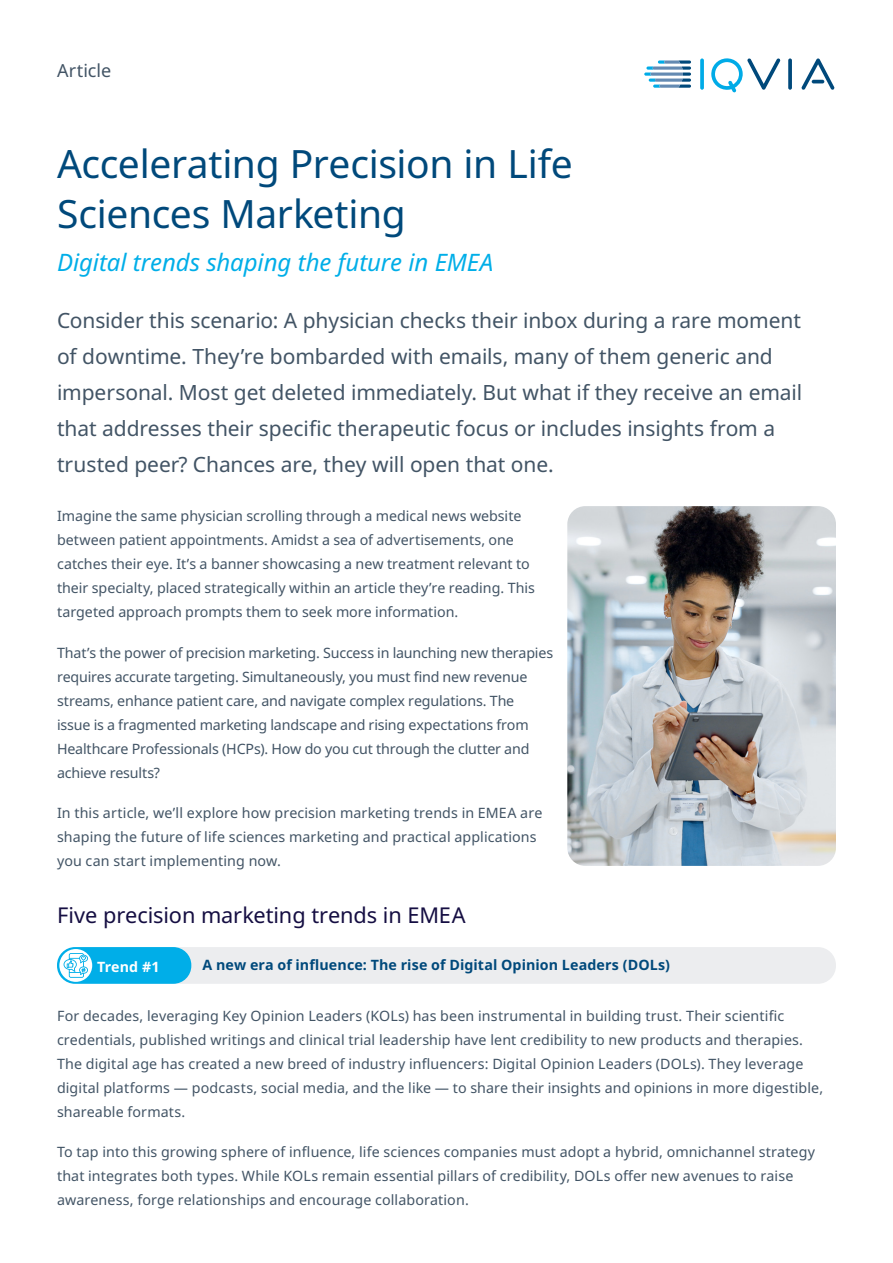
<style>
.page{position:relative;width:893px;height:1263px;background:#fff}
.page>*{position:absolute;margin:0;border:0;box-sizing:border-box;transform-origin:0 0}
.t1{font:39px/49.5px "Noto Sans";letter-spacing:-.01em;color:#00497b}
.Title_subhead{font:italic 24px "Noto Sans";letter-spacing:-.005em;color:#00aee8}
.Section_heading{font:21.75px "Noto Sans";letter-spacing:-.005em;color:#150e42}
.Intro{font:21px/36px "Noto Sans";letter-spacing:-.005em;color:#425465}
.t2{font:18px "Noto Sans";color:#425465}
.Body_copy_-_Space{font:14.25px/24px "Noto Sans";letter-spacing:.005em;color:#425465}
.Subheading{font:700 14.25px "Noto Sans";letter-spacing:.01em;color:#00497b}
.Body_copy_-_Space-2{font:700 14.25px "Noto Sans";letter-spacing:.01em;color:#fff}
</style>
<div class="page">
<div style="left:114px;top:947px;width:722px;height:37px;background:#ecedef;border-radius:18px"></div>
<div style="left:57px;top:947px;width:134px;height:37px;background:#00aee8;border-radius:18px"></div>
<div style="left:59px;top:949px;width:33px;height:33px;background:#fff;border-radius:50%"></div>
<img style="left:567px;top:506px;width:269px;height:360px">
<svg style="left:64px;top:953px;width:24px;height:25px"></svg>
<svg style="left:700px;top:58px;width:4px;height:32px"></svg>
<svg style="left:788px;top:58px;width:4px;height:32px"></svg>
<svg style="left:711px;top:58px;width:69px;height:35px"></svg>
<svg style="left:801px;top:58px;width:34px;height:32px"></svg>
<svg style="left:644px;top:60px;width:47px;height:28px"></svg>
<p class="t2" style="left:57px;top:58px;width:56px">Article</p>
<p class="t1" style="left:57px;top:140px;width:517px">Accelerating Precision in Life<br>Sciences Marketing</p>
<p class="Title_subhead" style="left:57px;top:245px;width:438px">Digital trends shaping the future in EMEA</p>
<p class="Intro" style="left:57px;top:303px;width:747px">Consider this scenario: A physician checks their inbox during a rare moment of downtime. They’re bombarded with emails, many of them generic and impersonal. Most get deleted immediately. But what if they receive an email that addresses their specific therapeutic focus or includes insights from a trusted peer? Chances are, they will open that one.</p>
<p class="Body_copy_-_Space" style="left:57px;top:504px;width:479px">Imagine the same physician scrolling through a medical news website between patient appointments. Amidst a sea of advertisements, one catches their eye. It’s a banner showcasing a new treatment relevant to their specialty, placed strategically within an article they’re reading. This targeted approach prompts them to seek more information.</p>
<p class="Body_copy_-_Space" style="left:57px;top:641px;width:498px">That’s the power of precision marketing. Success in launching new therapies requires accurate targeting. Simultaneously, you must find new revenue streams, enhance patient care, and navigate complex regulations. The<br>issue is a fragmented marketing landscape and rising expectations from Healthcare Professionals (HCPs). How do you cut through the clutter and achieve results?</p>
<p class="Body_copy_-_Space" style="left:57px;top:801px;width:487px">In this article, we’ll explore how precision marketing trends in EMEA are shaping the future of life sciences marketing and practical applications you can start implementing now.</p>
<p class="Section_heading" style="left:57px;top:900px;width:410px">Five precision marketing trends in EMEA</p>
<p class="Body_copy_-_Space-2" style="left:97px;top:956px;width:64px">Trend #1</p>
<p class="Subheading" style="left:203px;top:955px;width:469px">A new era of influence: The rise of Digital Opinion Leaders (DOLs)</p>
<p class="Body_copy_-_Space" style="left:57px;top:1004px;width:768px">For decades, leveraging Key Opinion Leaders (KOLs) has been instrumental in building trust. Their scientific credentials, published writings and clinical trial leadership have lent credibility to new products and therapies.<br>The digital age has created a new breed of industry influencers: Digital Opinion Leaders (DOLs). They leverage digital platforms — podcasts, social media, and the like — to share their insights and opinions in more digestible, shareable formats.</p>
<p class="Body_copy_-_Space" style="left:57px;top:1140px;width:760px">To tap into this growing sphere of influence, life sciences companies must adopt a hybrid, omnichannel strategy that integrates both types. While KOLs remain essential pillars of credibility, DOLs offer new avenues to raise awareness, forge relationships and encourage collaboration.</p>
</div>
